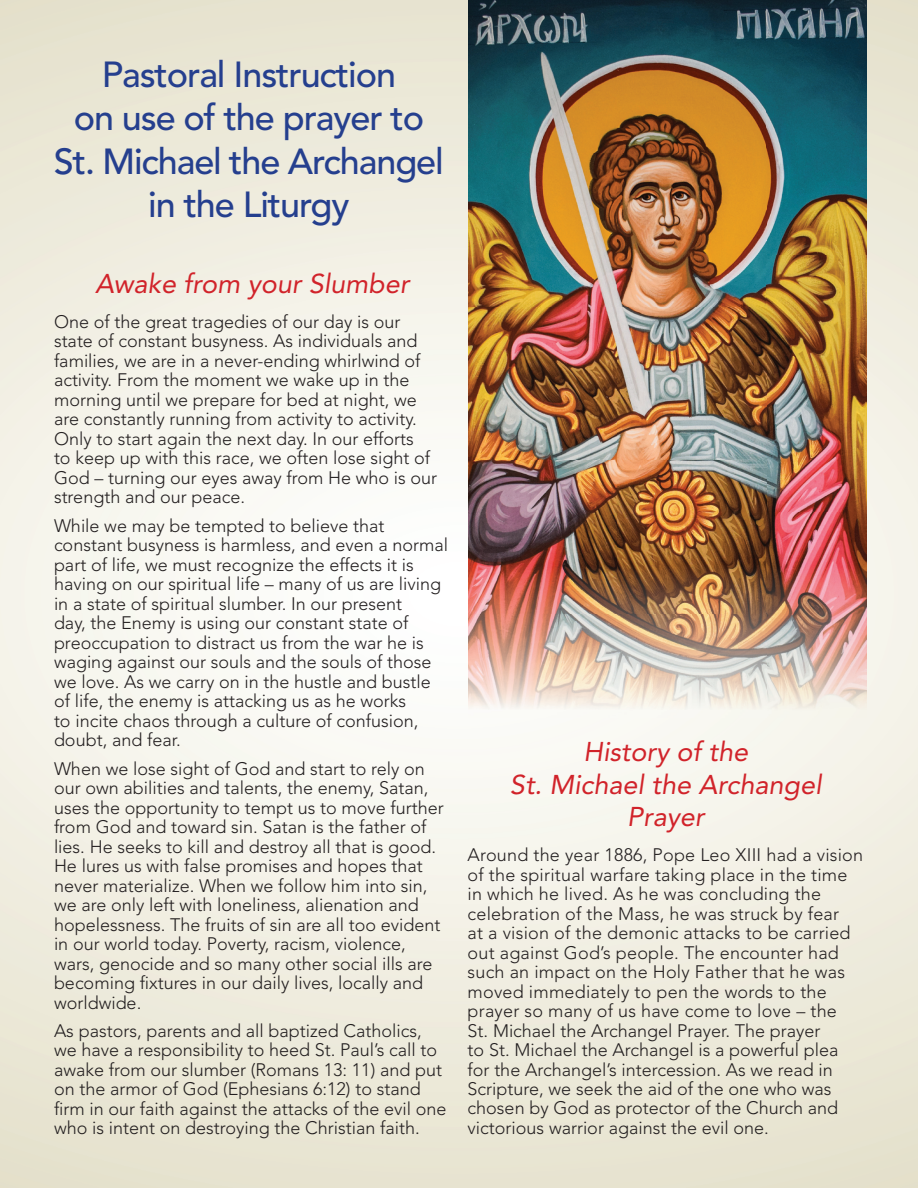
<style>
.page{position:relative;width:918px;height:1188px;background:#fff}
.page>*{position:absolute;margin:0;border:0;box-sizing:border-box;transform-origin:0 0}
.t1{font:500 36px/43.2px "Avenir LT Std";letter-spacing:-.03em;color:#253f8e;text-align:center}
.t2{font:italic 27px/32.4px "Avenir LT Std";color:#d1232a;text-align:center}
.t3{font:300 18px/19.5px "Avenir LT Std";color:#231f20}
</style>
<div class="page">
<img style="left:0;top:0;width:918px;height:1188px">
<img style="left:469px;top:0;width:397px;height:717px">
<h1 class="t1" style="left:54px;top:54px;width:391px">Pastoral Instruction<br>on use of the prayer to<br>St. Michael the Archangel in the Liturgy</h1>
<h2 class="t2" style="left:95px;top:268px;width:316px">Awake from your Slumber</h2>
<p class="t3" style="left:54px;top:312px;width:385px">One of the great tragedies of our day is our state of constant busyness. As individuals and families, we are in a never-ending whirlwind of activity. From the moment we wake up in the morning until we prepare for bed at night, we are constantly running from activity to activity.<br>Only to start again the next day. In our efforts<br>to keep up with this race, we often lose sight of God – turning our eyes away from He who is our strength and our peace.</p>
<p class="t3" style="left:54px;top:516px;width:396px">While we may be tempted to believe that constant busyness is harmless, and even a normal part of life, we must recognize the effects it is having on our spiritual life – many of us are living in a state of spiritual slumber. In our present<br>day, the Enemy is using our constant state of preoccupation to distract us from the war he is waging against our souls and the souls of those we love. As we carry on in the hustle and bustle of life, the enemy is attacking us as he works<br>to incite chaos through a culture of confusion, doubt, and fear.</p>
<p class="t3" style="left:54px;top:759px;width:391px">When we lose sight of God and start to rely on our own abilities and talents, the enemy, Satan, uses the opportunity to tempt us to move further from God and toward sin. Satan is the father of lies. He seeks to kill and destroy all that is good.<br>He lures us with false promises and hopes that never materialize. When we follow him into sin, we are only left with loneliness, alienation and hopelessness. The fruits of sin are all too evident in our world today. Poverty, racism, violence, wars, genocide and so many other social ills are becoming fixtures in our daily lives, locally and worldwide.</p>
<p class="t3" style="left:54px;top:1021px;width:394px">As pastors, parents and all baptized Catholics, we have a responsibility to heed St. Paul’s call to awake from our slumber (Romans 13: 11) and put on the armor of God (Ephesians 6:12) to stand firm in our faith against the attacks of the evil one who is intent on destroying the Christian faith.</p>
<h2 class="t2" style="left:510px;top:736px;width:313px">History of the<br>St. Michael the Archangel<br>Prayer</h2>
<p class="t3" style="left:468px;top:845px;width:397px">Around the year 1886, Pope Leo XIII had a vision of the spiritual warfare taking place in the time in which he lived. As he was concluding the celebration of the Mass, he was struck by fear<br>at a vision of the demonic attacks to be carried out against God’s people. The encounter had such an impact on the Holy Father that he was moved immediately to pen the words to the prayer so many of us have come to love – the<br>St. Michael the Archangel Prayer. The prayer<br>to St. Michael the Archangel is a powerful plea for the Archangel’s intercession. As we read in Scripture, we seek the aid of the one who was chosen by God as protector of the Church and victorious warrior against the evil one.</p>
</div>
